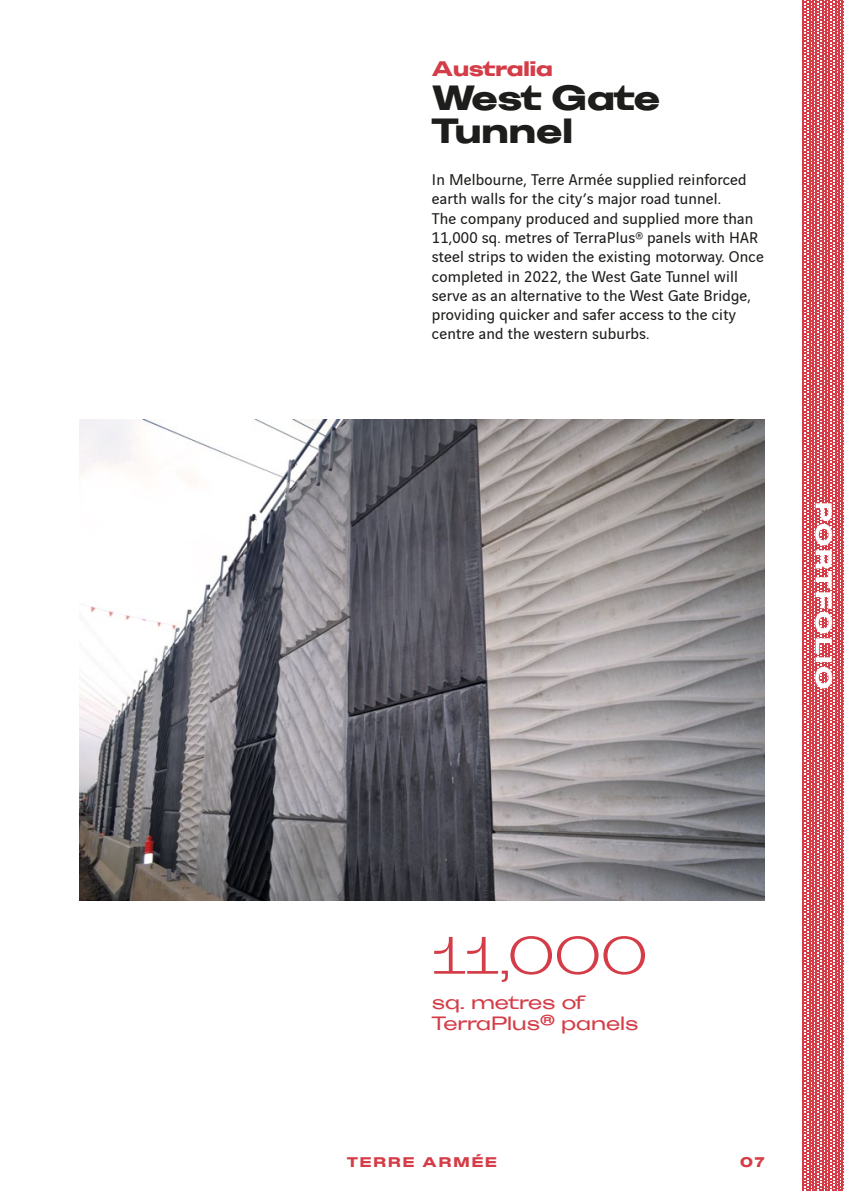
<style>
.page{position:relative;width:844px;height:1191px;background:#fff}
.page>*{position:absolute;margin:0;border:0;box-sizing:border-box;transform-origin:0 0}
.t1{font:52.5px "POLICESTUDIO Generic 300";color:#d43c47}
.t2{font:35px/33.2px "POLICESTUDIO Generic 800";color:#1d1d1b}
.t3{font:22.75px "POLICESTUDIO Generic 800";letter-spacing:.1em;color:#fff}
.t4{font:21px "POLICESTUDIO Generic 800";color:#d43c47}
.t5{font:19.25px/21px "POLICESTUDIO Generic 400";color:#d43c47}
.t6{font:16.62px/19.2px "Vinci Sans";letter-spacing:.01em;color:#1d1d1b}
.t7{font:14px "POLICESTUDIO Generic 800";letter-spacing:.15em;color:#d43c47}
</style>
<div class="page">
<svg style="left:802px;top:0;width:41px;height:1191px;fill:#d43c47"></svg>
<img style="left:79px;top:419px;width:685px;height:481px">
<p class="t4" style="left:432px;top:56px;width:122px">Australia</p>
<h2 class="t2" style="left:432px;top:81px;width:230px">West Gate<br>Tunnel</h2>
<p class="t6" style="left:432px;top:169px;width:333px">In Melbourne, Terre Armée supplied reinforced earth walls for the city’s major road tunnel.<br>The company produced and supplied more than 11,000 sq. metres of TerraPlus® panels with HAR steel strips to widen the existing motorway. Once completed in 2022, the West Gate Tunnel will serve as an alternative to the West Gate Bridge, providing quicker and safer access to the city centre and the western suburbs.</p>
<h3 class="t3" style="left:837px;top:502px;width:188px;rotate:90deg">PORTFOLIO</h3>
<h1 class="t1" style="left:432px;top:925px;width:217px">11,000</h1>
<p class="t5" style="left:432px;top:991px;width:208px">sq. metres of<br>TerraPlus® panels</p>
<p class="t7" style="left:347px;top:1153px;width:151px">TERRE ARMÉE</p>
<p class="t7" style="left:740px;top:1153px;width:26px">07</p>
</div>
